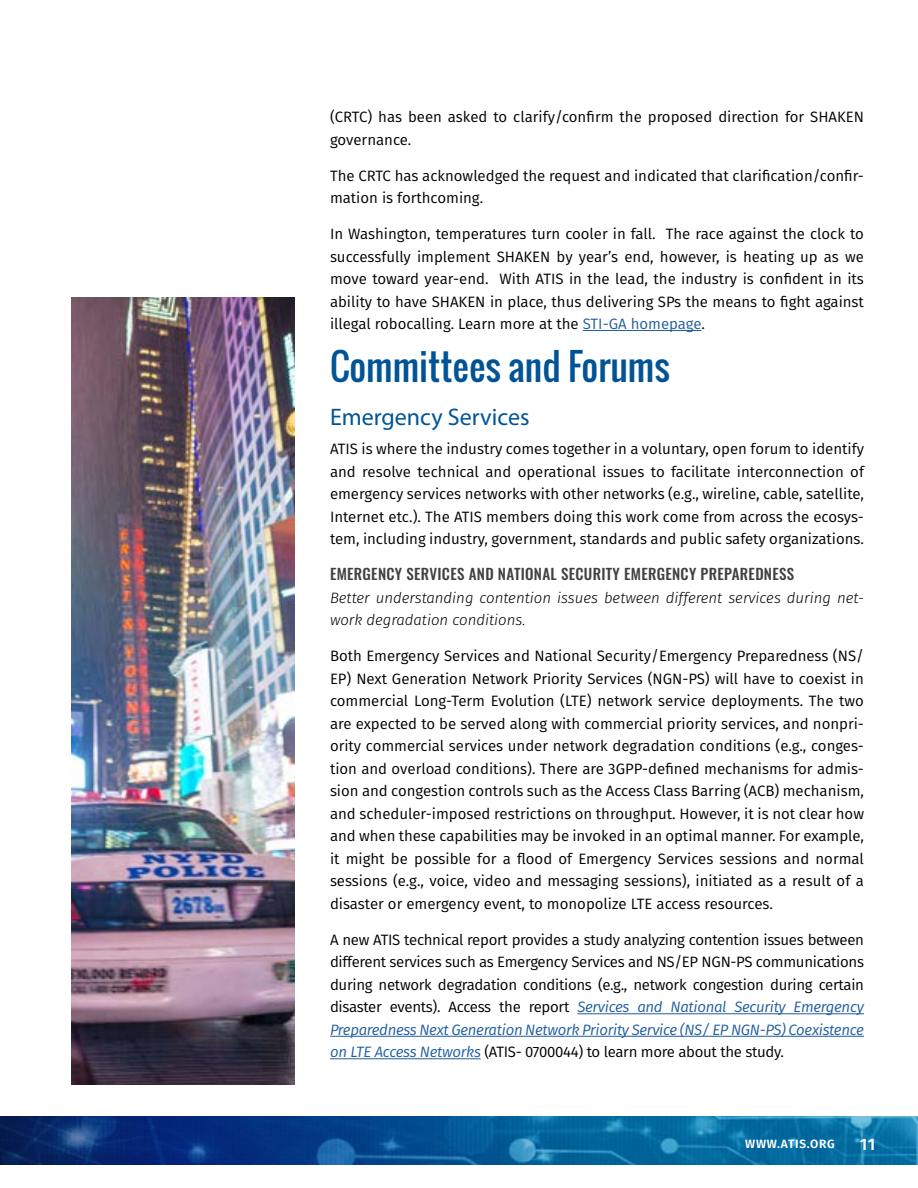
<style>
.page{position:relative;width:918px;height:1188px;background:#fff}
.page>*{position:absolute;margin:0;border:0;box-sizing:border-box;transform-origin:0 0}
.t1{font:36px "Oswald";color:#005496}
.t2{font:24px "Myriad Pro";color:#005496}
.t3{font:600 16.5px "Fira Sans";color:#fff}
.t4{font:15px/22.5px "Fira Sans";color:#000;text-align:justify}
.t5{font:italic 300 15px/22.5px "Fira Sans";color:#000}
.t6{font:500 15px "Oswald";letter-spacing:.02em;color:#414042}
.t7{font:600 12px "Fira Sans";letter-spacing:.06em;color:#fff}
.s1{color:#215e9e}
.s2{font-style:italic;color:#215e9e}
</style>
<div class="page">
<svg style="left:0;top:1117px;width:918px;height:47px;background:#095391"></svg>
<hr style="left:583px;top:330px;width:118px;height:1px;background:#215e9e">
<hr style="left:577px;top:1013px;width:287px;height:1px;background:#215e9e">
<hr style="left:330px;top:1036px;width:534px;height:1px;background:#215e9e">
<hr style="left:330px;top:1058px;width:151px;height:1px;background:#215e9e">
<img style="left:72px;top:297px;width:222px;height:788px">
<p class="t4" style="left:330px;top:105px;width:536px">(CRTC) has been asked to clarify/confirm the proposed direction for SHAKEN governance.</p>
<p class="t4" style="left:330px;top:164px;width:535px">The CRTC has acknowledged the request and indicated that clarification/confir&shy;mation is forthcoming.</p>
<p class="t4" style="left:330px;top:222px;width:535px">In Washington, temperatures turn cooler in fall. The race against the clock to successfully implement SHAKEN by year’s end, however, is heating up as we move toward year-end. With ATIS in the lead, the industry is confident in its ability to have SHAKEN in place, thus delivering SPs the means to fight against illegal robocalling. Learn more at the <span class="s1">STI-GA homepage</span>.</p>
<h1 class="t1" style="left:330px;top:339px;width:341px">Committees and Forums</h1>
<h2 class="t2" style="left:330px;top:402px;width:201px">Emergency Services</h2>
<p class="t4" style="left:330px;top:437px;width:536px">ATIS is where the industry comes together in a voluntary, open forum to identify and resolve technical and operational issues to facilitate interconnection of emergency services networks with other networks (e.g., wireline, cable, satellite, Internet etc.). The ATIS members doing this work come from across the ecosys&shy;tem, including industry, government, standards and public safety organizations.</p>
<p class="t6" style="left:330px;top:566px;width:466px">EMERGENCY SERVICES AND NATIONAL SECURITY EMERGENCY PREPAREDNESS</p>
<p class="t5" style="left:330px;top:586px;width:535px">Better understanding contention issues between different services during net&shy;work degradation conditions.</p>
<p class="t4" style="left:330px;top:644px;width:536px">Both Emergency Services and National Security/Emergency Preparedness (NS/ EP) Next Generation Network Priority Services (NGN-PS) will have to coexist in commercial Long-Term Evolution (LTE) network service deployments. The two are expected to be served along with commercial priority services, and nonpri&shy;ority commercial services under network degradation conditions (e.g., conges&shy;tion and overload conditions). There are 3GPP-defined mechanisms for admis&shy;sion and congestion controls such as the Access Class Barring (ACB) mechanism, and scheduler-imposed restrictions on throughput. However, it is not clear how and when these capabilities may be invoked in an optimal manner. For example, it might be possible for a flood of Emergency Services sessions and normal sessions (e.g., voice, video and messaging sessions), initiated as a result of a disaster or emergency event, to monopolize LTE access resources.</p>
<p class="t4" style="left:330px;top:928px;width:536px">A new ATIS technical report provides a study analyzing contention issues between different services such as Emergency Services and NS/EP NGN-PS communications during network degradation conditions (e.g., network congestion during certain disaster events). Access the report <span class="s2">Services and National Security Emergency Preparedness Next Generation Network Priority Service (NS/ EP NGN-PS) Coexistence on LTE Access Networks</span> (ATIS- 0700044) to learn more about the study.</p>
<p class="t7" style="left:745px;top:1134px;width:91px">WWW.ATIS.ORG</p>
<p class="t3" style="left:860px;top:1131px;width:17px">11</p>
</div>
